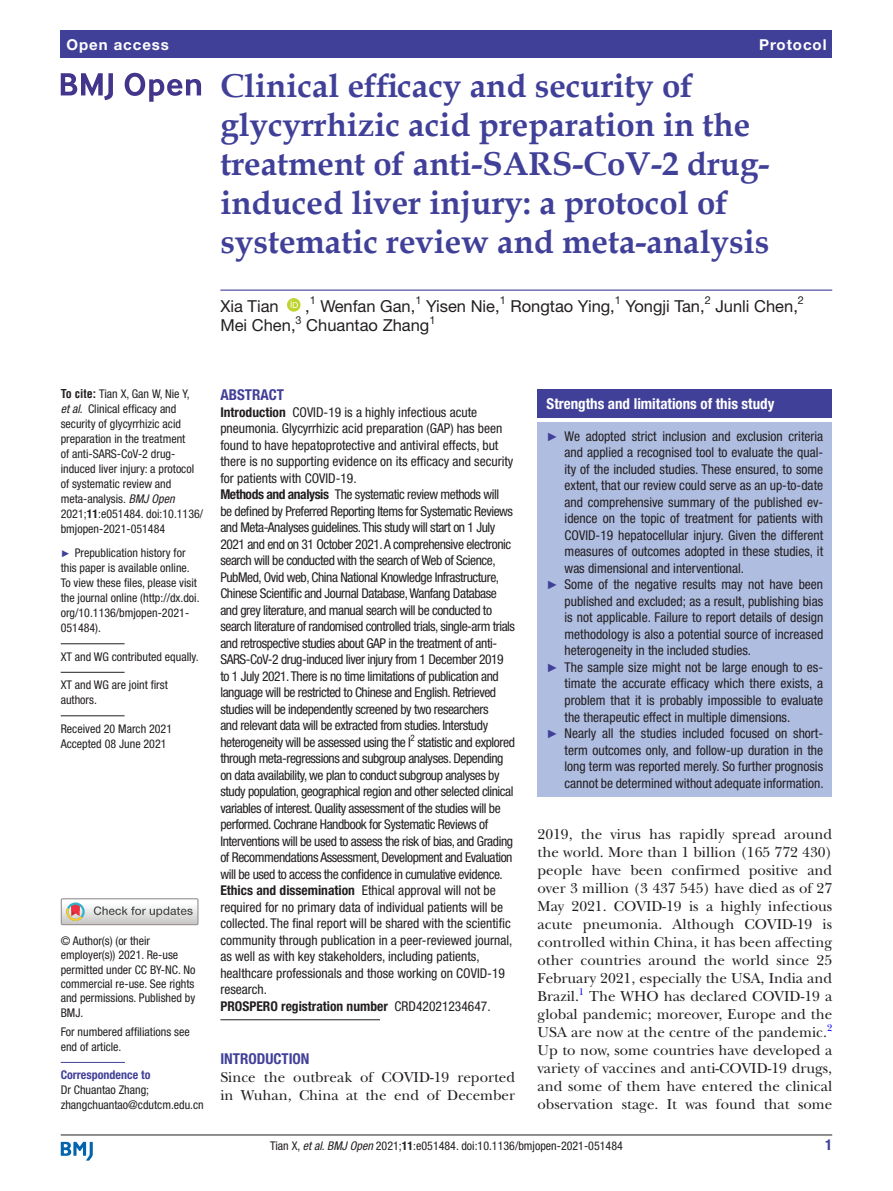
<style>
.page{position:relative;width:893px;height:1191px;background:#fff}
.page>*{position:absolute;margin:0;border:0;box-sizing:border-box;transform-origin:0 0}
.t1{font:700 33px/39px "Book Antiqua";color:#414099}
.t2{font:16.5px "Helvetica Neue LT Std";color:#231f20}
.t3{font:15px/18px "New Baskerville";color:#231f20;text-align:justify}
.t4{font:700 condensed 15px "Helvetica Neue LT Std";color:#fff}
.t5{font:700 condensed 15px "Helvetica Neue LT Std";color:#414099}
.t6{font:700 15px "Helvetica Neue LT Std";letter-spacing:.065em;color:#fff}
.t7{font:condensed 13.5px/16.5px "Helvetica Neue LT Std";letter-spacing:-.03em;color:#231f20}
.t8{font:condensed 13.5px "Helvetica Neue LT Std";color:#231f20}
.t9{font:condensed 12px/15px "Helvetica Neue LT Std";color:#231f20}
.t10{font:700 condensed 12px "Helvetica Neue LT Std";color:#414099}
.t11{font:10.95px "Helvetica Neue LT Std";color:#231f20}
.t12{font:9.9px "New Baskerville";color:#00f}
.s1{font-family:"Helvetica LT Std";font-weight:700}
.s2{font-style:italic}
.s3{font-weight:700}
.s4{font-family:"Arial";font-stretch:normal;font-size:9.75px;color:#414099}
.s5{font-family:"Arial";font-stretch:normal;font-size:12px;color:#414099}
</style>
<div class="page">
<hr style="left:61px;top:1134px;width:771px;height:1px;background:#231f20">
<svg style="left:61px;top:1141px;width:32px;height:19px"></svg>
<div style="left:61px;top:31px;width:771px;height:27px;background:#414099"></div>
<hr style="left:220px;top:289px;width:612px;height:2px;background:#414099">
<svg style="left:287px;top:298px;width:13px;height:14px"></svg>
<hr style="left:61px;top:643px;width:64px;height:1px;background:#231f20">
<hr style="left:61px;top:672px;width:64px;height:1px;background:#231f20">
<hr style="left:61px;top:715px;width:64px;height:1px;background:#231f20">
<hr style="left:61px;top:1062px;width:64px;height:1px;background:#414099">
<svg style="left:61px;top:73px;width:52px;height:27px"></svg>
<svg style="left:125px;top:73px;width:76px;height:29px"></svg>
<div style="left:61px;top:898px;width:138px;height:27px;border:1px solid #969090"></div>
<svg style="left:61px;top:898px;width:137px;height:26px"></svg>
<hr style="left:220px;top:1019px;width:160px;height:1px;background:#231f20">
<div style="left:538px;top:389px;width:294px;height:29px;background:#414099"></div>
<div style="left:538px;top:422px;width:294px;height:374px;background:#afbde1"></div>
<p class="t6" style="left:66px;top:35px;width:104px">Open access</p>
<p class="t6" style="left:759px;top:35px;width:69px">Protocol</p>
<h1 class="t1" style="left:220px;top:66px;width:551px">Clinical efficacy and security of glycyrrhizic acid preparation in the treatment of anti-SARS-CoV-2 drug&shy;induced liver injury: a protocol of systematic review and meta-analysis</h1>
<p class="t2" style="left:220px;top:296px;width:60px">Xia Tian</p>
<p class="t2" style="left:305px;top:296px;width:6px">,</p>
<p class="t11" style="left:310px;top:294px;width:8px">1</p>
<p class="t2" style="left:320px;top:296px;width:97px">Wenfan Gan,</p>
<p class="t11" style="left:415px;top:294px;width:8px">1</p>
<p class="t2" style="left:426px;top:296px;width:75px">Yisen Nie,</p>
<p class="t11" style="left:500px;top:294px;width:8px">1</p>
<p class="t2" style="left:510px;top:296px;width:106px">Rongtao Ying,</p>
<p class="t11" style="left:615px;top:294px;width:8px">1</p>
<p class="t2" style="left:626px;top:296px;width:81px">Yongji Tan,</p>
<p class="t11" style="left:705px;top:294px;width:8px">2</p>
<p class="t2" style="left:715px;top:296px;width:84px">Junli Chen,</p>
<p class="t11" style="left:798px;top:294px;width:8px">2</p>
<p class="t2" style="left:220px;top:315px;width:77px">Mei Chen,</p>
<p class="t11" style="left:296px;top:313px;width:8px">3</p>
<p class="t2" style="left:306px;top:315px;width:125px">Chuantao Zhang</p>
<p class="t11" style="left:429px;top:313px;width:8px">1</p>
<p class="t9" style="left:61px;top:386px;width:144px"><span class="s1">To cite:</span> Tian X, Gan W, Nie Y,<br><span class="s2">et al</span>. Clinical efficacy and security of glycyrrhizic acid preparation in the treatment<br>of anti-SARS-CoV-2 drug&shy;induced liver injury: a protocol of systematic review and meta-analysis. <span class="s2">BMJ Open<br></span>2021;<span class="s3">11</span>:e051484. doi:10.1136/ bmjopen-2021-051484</p>
<p class="t9" style="left:61px;top:545px;width:140px"><span class="s4">►</span> Prepublication history for this paper is available online.<br>To view these files, please visit the journal online (http://dx.doi. org/10.1136/bmjopen-2021-<br>051484).</p>
<p class="t9" style="left:61px;top:649px;width:139px">XT and WG contributed equally.</p>
<p class="t9" style="left:61px;top:677px;width:109px">XT and WG are joint first authors.</p>
<p class="t9" style="left:61px;top:721px;width:113px">Received 20 March 2021<br>Accepted 08 June 2021</p>
<p class="t9" style="left:61px;top:933px;width:136px;line-height:14.4px">© Author(s) (or their employer(s)) 2021. Re-use permitted under CC BY-NC. No commercial re-use. See rights and permissions. Published by<br>BMJ.</p>
<p class="t9" style="left:61px;top:1024px;width:130px">For numbered affiliations see end of article.</p>
<p class="t10" style="left:61px;top:1067px;width:91px">Correspondence to</p>
<p class="t9" style="left:61px;top:1082px;width:145px">Dr Chuantao Zhang; zhangchuantao@cdutcm.edu.cn</p>
<p class="t5" style="left:220px;top:386px;width:65px">ABSTRACT</p>
<p class="t7" style="left:220px;top:403px;width:296px"><span class="s3">Introduction</span> COVID-19 is a highly infectious acute pneumonia. Glycyrrhizic acid preparation (GAP) has been found to have hepatoprotective and antiviral effects, but there is no supporting evidence on its efficacy and security for patients with COVID-19.<br><span class="s3">Methods and analysis</span> The systematic review methods will<br>be defined by Preferred Reporting Items for Systematic Reviews and Meta-Analyses guidelines. This study will start on 1 July 2021 and end on 31 October 2021. A comprehensive electronic search will be conducted with the search of Web of Science, PubMed, Ovid web, China National Knowledge Infrastructure, Chinese Scientific and Journal Database, Wanfang Database and grey literature, and manual search will be conducted to search literature of randomised controlled trials, single-arm trials and retrospective studies about GAP in the treatment of anti-SARS-CoV-2 drug-induced liver injury from 1 December 2019 to 1 July 2021. There is no time limitations of publication and language will be restricted to Chinese and English. Retrieved studies will be independently screened by two researchers<br>and relevant data will be extracted from studies. Interstudy heterogeneity will be assessed using the I<sup>2</sup> statistic and explored through meta-regressions and subgroup analyses. Depending on data availability, we plan to conduct subgroup analyses by study population, geographical region and other selected clinical variables of interest. Quality assessment of the studies will be performed. Cochrane Handbook for Systematic Reviews of Interventions will be used to assess the risk of bias, and Grading of Recommendations Assessment, Development and Evaluation will be used to access the confidence in cumulative evidence.<br><span class="s3">Ethics and dissemination</span> Ethical approval will not be required for no primary data of individual patients will be collected. The final report will be shared with the scientific community through publication in a peer-reviewed journal, as well as with key stakeholders, including patients, healthcare professionals and those working on COVID-19 research.<br><span class="s3">PROSPERO registration number</span> CRD42021234647.</p>
<p class="t5" style="left:220px;top:1049px;width:91px">INTRODUCTION</p>
<p class="t3" style="left:220px;top:1068px;width:296px">Since the outbreak of COVID-19 reported in Wuhan, China at the end of December</p>
<p class="t4" style="left:547px;top:395px;width:229px">Strengths and limitations of this study</p>
<p class="t8" style="left:547px;top:428px;width:278px"><span class="s5">►</span> We adopted strict inclusion and exclusion criteria</p>
<p class="t8" style="left:565px;top:445px;width:260px">and applied a recognised tool to evaluate the qual-</p>
<p class="t8" style="left:565px;top:461px;width:260px">ity of the included studies. These ensured, to some</p>
<p class="t8" style="left:565px;top:478px;width:260px">extent, that our review could serve as an up-to-date</p>
<p class="t8" style="left:565px;top:494px;width:260px">and comprehensive summary of the published ev-</p>
<p class="t8" style="left:565px;top:511px;width:260px">idence on the topic of treatment for patients with</p>
<p class="t8" style="left:565px;top:527px;width:260px">COVID-19 hepatocellular injury. Given the different</p>
<p class="t8" style="left:565px;top:544px;width:260px">measures of outcomes adopted in these studies, it</p>
<p class="t8" style="left:565px;top:560px;width:181px">was dimensional and interventional.</p>
<p class="t8" style="left:547px;top:577px;width:278px"><span class="s5">►</span> Some of the negative results may not have been</p>
<p class="t8" style="left:565px;top:593px;width:260px">published and excluded; as a result, publishing bias</p>
<p class="t8" style="left:565px;top:610px;width:260px">is not applicable. Failure to report details of design</p>
<p class="t8" style="left:565px;top:626px;width:260px">methodology is also a potential source of increased</p>
<p class="t8" style="left:565px;top:643px;width:188px">heterogeneity in the included studies.</p>
<p class="t8" style="left:547px;top:659px;width:278px"><span class="s5">►</span> The sample size might not be large enough to es-</p>
<p class="t8" style="left:565px;top:676px;width:260px">timate the accurate efficacy which there exists, a</p>
<p class="t8" style="left:565px;top:692px;width:260px">problem that it is probably impossible to evaluate</p>
<p class="t8" style="left:565px;top:709px;width:227px">the therapeutic effect in multiple dimensions.</p>
<p class="t8" style="left:547px;top:725px;width:278px"><span class="s5">►</span> Nearly all the studies included focused on short-</p>
<p class="t8" style="left:565px;top:742px;width:260px">term outcomes only, and follow-up duration in the</p>
<p class="t8" style="left:565px;top:758px;width:260px">long term was reported merely. So further prognosis</p>
<p class="t8" style="left:565px;top:775px;width:261px">cannot be determined without adequate information.</p>
<p class="t3" style="left:538px;top:825px;width:296px">2019, the virus has rapidly spread around the world. More than 1 billion (165 772 430) people have been confirmed positive and over 3 million (3 437 545) have died as of 27<br>May 2021. COVID-19 is a highly infectious acute pneumonia. Although COVID-19 is controlled within China, it has been affecting other countries around the world since 25<br>February 2021, especially the USA, India and Brazil.</p>
<p class="t12" style="left:579px;top:985px;width:7px">1</p>
<p class="t3" style="left:538px;top:987px;width:296px;text-indent:52px">The WHO has declared COVID-19 a global pandemic; moreover, Europe and the USA are now at the centre of the pandemic.</p>
<p class="t12" style="left:827px;top:1021px;width:7px">2</p>
<p class="t3" style="left:538px;top:1041px;width:296px">Up to now, some countries have developed a variety of vaccines and anti-COVID-19 drugs, and some of them have entered the clinical observation stage. It was found that some</p>
<p class="t9" style="left:270px;top:1137px;width:354px">Tian X, <span class="s2">et al</span>. <span class="s2">BMJ Open</span> 2021;<span class="s3">11</span>:e051484. doi:10.1136/bmjopen-2021-051484</p>
<p class="t5" style="left:825px;top:1135px;width:9px">1</p>
</div>
